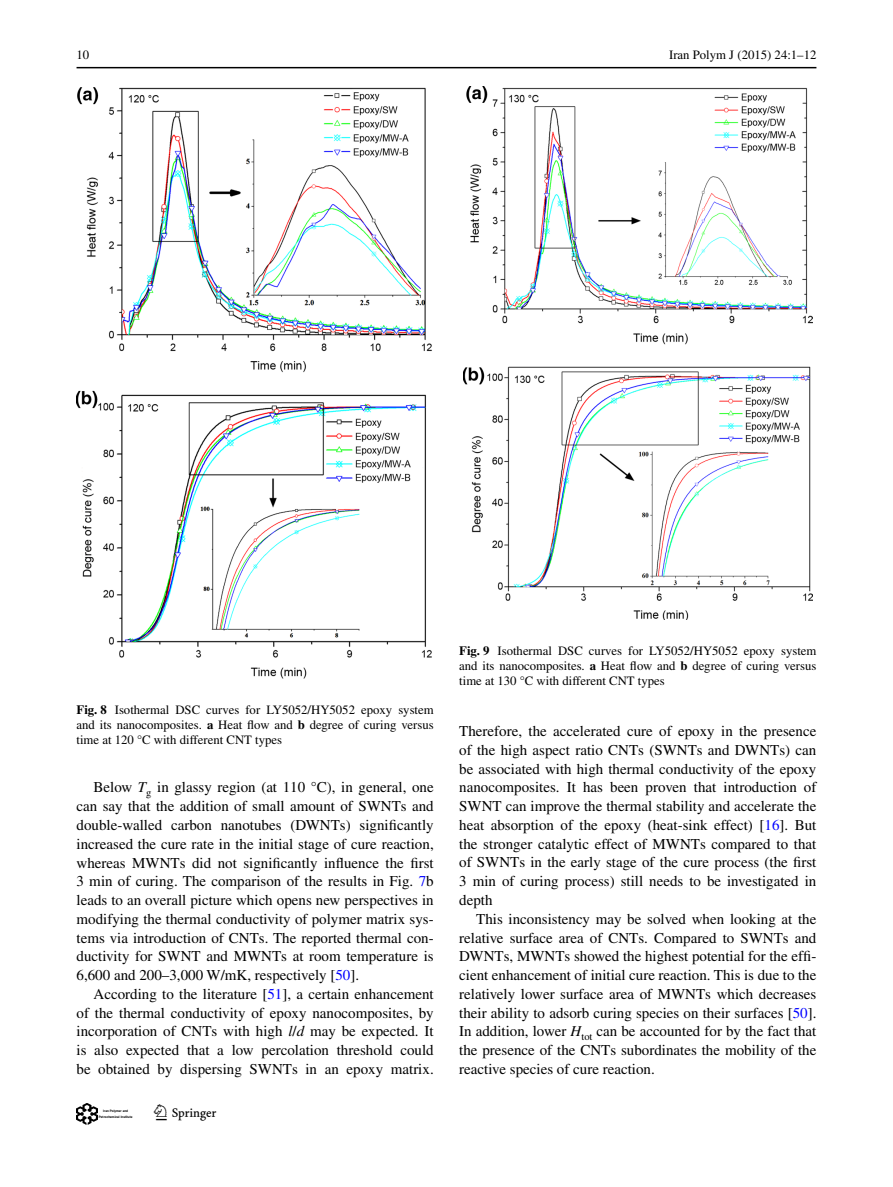
<style>
.page{position:relative;width:893px;height:1187px;background:#fff}
.page>*{position:absolute;margin:0;border:0;box-sizing:border-box;transform-origin:0 0}
.t1{font:22.5px "Springnew";color:#000}
.t2{font:15px/18.8px "Times";color:#000;text-align:justify}
.t3{font:12.75px/15px "Times";color:#000;text-align:justify}
.t4{font:700 3.3px "Helvetica";color:#000;scale:.94 1}
.s1{font-weight:700}
.s2{font-style:italic}
.s3{color:#00f}
</style>
<div class="page">
<hr style="left:77px;top:67px;width:739px;height:1px;background:#000">
<img style="left:77px;top:1103px;width:20px;height:21px">
<img style="left:77px;top:87px;width:355px;height:591px">
<img style="left:463px;top:87px;width:349px;height:532px">
<p class="t3" style="left:77px;top:48px;width:14px">10</p>
<p class="t3" style="left:669px;top:48px;width:149px">Iran Polym J (2015) 24:1–12</p>
<p class="t3" style="left:77px;top:702px;width:359px"><span class="s1">Fig. 8</span> Isothermal DSC curves for LY5052/HY5052 epoxy system and its nanocomposites. <span class="s1">a</span> Heat flow and <span class="s1">b</span> degree of curing versus time at 120 °C with different CNT types</p>
<p class="t2" style="left:77px;top:778px;width:359px;text-indent:17px">Below <span class="s2">T</span><sub>g</sub> in glassy region (at 110 °C), in general, one can say that the addition of small amount of SWNTs and double-walled carbon nanotubes (DWNTs) significantly increased the cure rate in the initial stage of cure reaction, whereas MWNTs did not significantly influence the first 3 min of curing. The comparison of the results in Fig. <span class="s3">7</span>b leads to an overall picture which opens new perspectives in modifying the thermal conductivity of polymer matrix sys&shy;tems via introduction of CNTs. The reported thermal con&shy;ductivity for SWNT and MWNTs at room temperature is 6,600 and 200–3,000 W/mK, respectively [<span class="s3">50</span>].</p>
<p class="t2" style="left:77px;top:984px;width:359px;text-indent:17px">According to the literature [<span class="s3">51</span>], a certain enhancement of the thermal conductivity of epoxy nanocomposites, by incorporation of CNTs with high <span class="s2">l</span>/<span class="s2">d</span> may be expected. It is also expected that a low percolation threshold could be obtained by dispersing SWNTs in an epoxy matrix.</p>
<p class="t4" style="left:103px;top:1108px;width:28px">Iran Polymer and</p>
<h1 class="t1" style="left:156px;top:1104px;width:62px">1 3</h1>
<p class="t4" style="left:99px;top:1114px;width:37px">Petrochemical Institute</p>
<p class="t3" style="left:459px;top:642px;width:359px"><span class="s1">Fig. 9</span> Isothermal DSC curves for LY5052/HY5052 epoxy system and its nanocomposites. <span class="s1">a</span> Heat flow and <span class="s1">b</span> degree of curing versus time at 130 °C with different CNT types</p>
<p class="t2" style="left:459px;top:721px;width:359px">Therefore, the accelerated cure of epoxy in the presence of the high aspect ratio CNTs (SWNTs and DWNTs) can be associated with high thermal conductivity of the epoxy nanocomposites. It has been proven that introduction of SWNT can improve the thermal stability and accelerate the heat absorption of the epoxy (heat-sink effect) [<span class="s3">16</span>]. But the stronger catalytic effect of MWNTs compared to that of SWNTs in the early stage of the cure process (the first 3 min of curing process) still needs to be investigated in depth</p>
<p class="t2" style="left:459px;top:909px;width:359px;text-indent:17px">This inconsistency may be solved when looking at the relative surface area of CNTs. Compared to SWNTs and DWNTs, MWNTs showed the highest potential for the effi&shy;cient enhancement of initial cure reaction. This is due to the relatively lower surface area of MWNTs which decreases their ability to adsorb curing species on their surfaces [<span class="s3">50</span>].<br>In addition, lower <span class="s2">H</span><sub>tot</sub> can be accounted for by the fact that the presence of the CNTs subordinates the mobility of the reactive species of cure reaction.</p>
</div>
